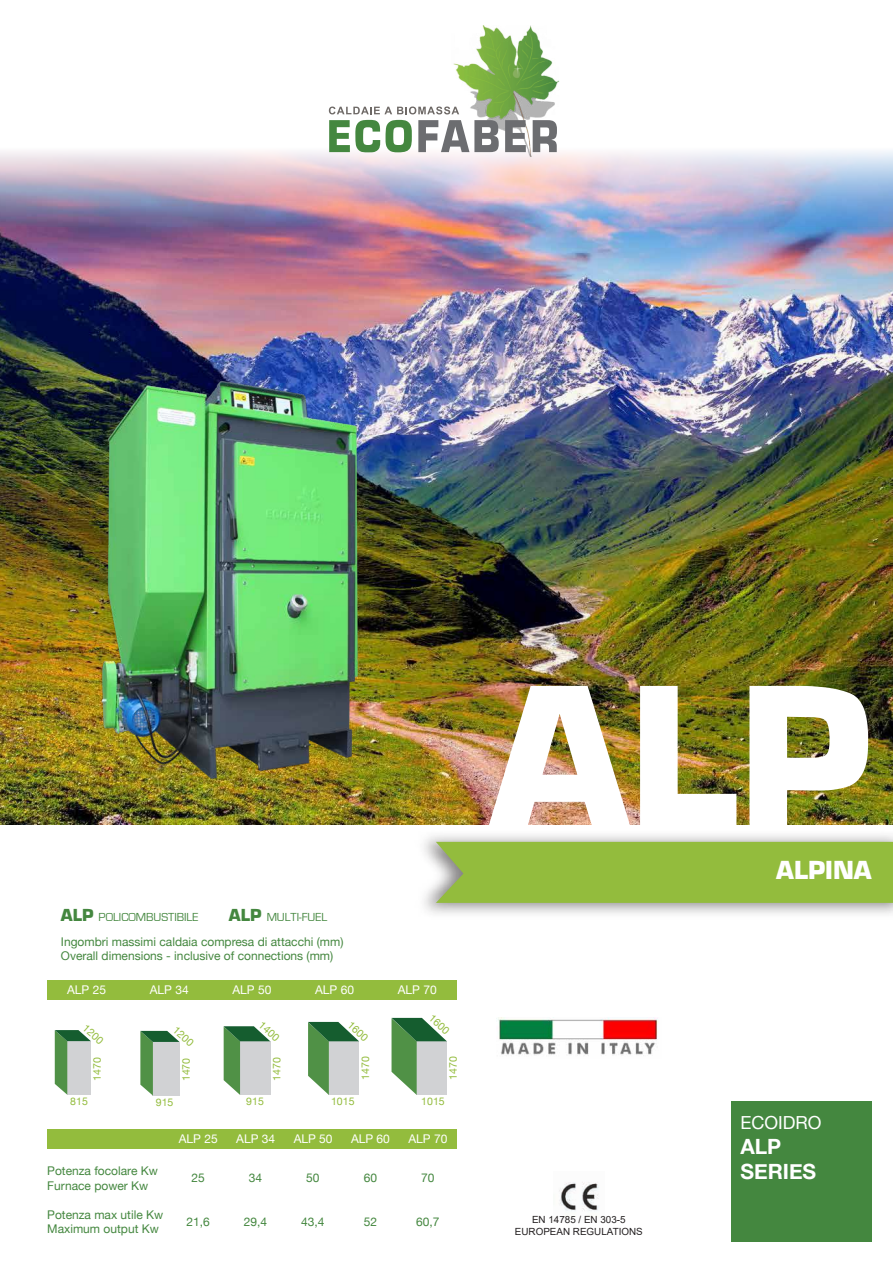
<style>
.page{position:relative;width:893px;height:1263px;background:#fff}
.page>*{position:absolute;margin:0;border:0;box-sizing:border-box;transform-origin:0 0}
.t1{font:900 210px "Eurostile";color:#fff}
.t2{font:900 27px "Eurostile";color:#fff}
.t3{font:700 21px/25.2px "Helvetica Neue";color:#fff}
.t4{font:18px "Helvetica Neue";color:#fff}
.t5{font:12px/14.4px "Helvetica Neue";color:#44873f}
.t6{font:12px "Helvetica Neue";color:#fff}
.t7{font:12px "Eurostile";color:#44873f}
.t8{font:10.5px "Helvetica Neue";color:#93bc3d}
.t9{font:9.9px/11.9px "Arial";color:#231f20;text-align:center}
.s1{font-weight:900;font-size:18px}
</style>
<div class="page">
<img style="left:0;top:242px;width:893px;height:582px">
<img style="left:0;top:106px;width:893px;height:136px">
<img style="left:451px;top:25px;width:113px;height:137px">
<svg style="left:329px;top:107px;width:130px;height:7px"></svg>
<svg style="left:329px;top:120px;width:51px;height:32px"></svg>
<svg style="left:386px;top:120px;width:26px;height:32px"></svg>
<svg style="left:418px;top:120px;width:81px;height:32px"></svg>
<svg style="left:505px;top:120px;width:21px;height:32px"></svg>
<svg style="left:533px;top:120px;width:24px;height:32px"></svg>
<div style="left:415px;top:830px;width:478px;height:89px;background:#231f20;opacity:.55"></div>
<div style="left:436px;top:842px;width:457px;height:61px;background:#93bc3d"></div>
<img style="left:93px;top:376px;width:274px;height:406px">
<div style="left:47px;top:980px;width:410px;height:20px;background:#93bc3d"></div>
<div style="left:47px;top:1129px;width:410px;height:19px;background:#93bc3d"></div>
<div style="left:731px;top:1101px;width:141px;height:141px;background:#44873f"></div>
<img style="left:559px;top:1182px;width:40px;height:29px">
<img style="left:498px;top:1018px;width:161px;height:38px">
<svg style="left:55px;top:1030px;width:36px;height:65px;background:#9ab59c"></svg>
<svg style="left:223px;top:1026px;width:47px;height:69px;background:#97b49a"></svg>
<svg style="left:308px;top:1022px;width:51px;height:73px;background:#91b194"></svg>
<svg style="left:140px;top:1031px;width:40px;height:64px;background:#9cb69e"></svg>
<svg style="left:392px;top:1018px;width:55px;height:77px;background:#8fb092"></svg>
<p class="t7" style="left:61px;top:910px;width:139px"><span class="s1">ALP</span> POLICOMBUSTIBILE</p>
<p class="t7" style="left:229px;top:910px;width:100px"><span class="s1">ALP</span> MULTI-FUEL</p>
<p class="t5" style="left:61px;top:934px;width:284px">Ingombri massimi caldaia compresa di attacchi (mm)<br>Overall dimensions - inclusive of connections (mm)</p>
<p class="t6" style="left:67px;top:982px;width:40px">ALP 25</p>
<p class="t6" style="left:150px;top:982px;width:40px">ALP 34</p>
<p class="t6" style="left:232px;top:982px;width:40px">ALP 50</p>
<p class="t6" style="left:315px;top:982px;width:40px">ALP 60</p>
<p class="t6" style="left:398px;top:982px;width:40px">ALP 70</p>
<p class="t8" style="left:89px;top:1022px;width:25px;rotate:42deg">1200</p>
<p class="t8" style="left:179px;top:1024px;width:25px;rotate:42deg">1200</p>
<p class="t8" style="left:265px;top:1018px;width:25px;rotate:42deg">1400</p>
<p class="t8" style="left:353px;top:1018px;width:25px;rotate:42deg">1600</p>
<p class="t8" style="left:435px;top:1012px;width:25px;rotate:42deg">1600</p>
<p class="t8" style="left:91px;top:1080px;width:25px;rotate:-90deg">1470</p>
<p class="t8" style="left:180px;top:1081px;width:25px;rotate:-90deg">1470</p>
<p class="t8" style="left:270px;top:1081px;width:25px;rotate:-90deg">1470</p>
<p class="t8" style="left:359px;top:1080px;width:25px;rotate:-90deg">1470</p>
<p class="t8" style="left:447px;top:1080px;width:25px;rotate:-90deg">1470</p>
<p class="t8" style="left:70px;top:1095px;width:19px">815</p>
<p class="t8" style="left:156px;top:1095px;width:19px">915</p>
<p class="t8" style="left:246px;top:1095px;width:19px">915</p>
<p class="t8" style="left:331px;top:1095px;width:25px">1015</p>
<p class="t8" style="left:421px;top:1095px;width:25px">1015</p>
<p class="t6" style="left:179px;top:1131px;width:40px">ALP 25</p>
<p class="t6" style="left:236px;top:1131px;width:40px">ALP 34</p>
<p class="t6" style="left:294px;top:1131px;width:40px">ALP 50</p>
<p class="t6" style="left:351px;top:1131px;width:40px">ALP 60</p>
<p class="t6" style="left:408px;top:1131px;width:40px">ALP 70</p>
<p class="t5" style="left:47px;top:1164px;width:112px">Potenza focolare Kw<br>Furnace power Kw</p>
<p class="t5" style="left:47px;top:1207px;width:117px">Potenza max utile Kw<br>Maximum output Kw</p>
<p class="t5" style="left:191px;top:1171px;width:15px">25</p>
<p class="t5" style="left:249px;top:1171px;width:15px">34</p>
<p class="t5" style="left:306px;top:1171px;width:15px">50</p>
<p class="t5" style="left:364px;top:1171px;width:15px">60</p>
<p class="t5" style="left:421px;top:1171px;width:15px">70</p>
<p class="t5" style="left:186px;top:1214px;width:25px">21,6</p>
<p class="t5" style="left:244px;top:1214px;width:25px">29,4</p>
<p class="t5" style="left:301px;top:1214px;width:25px">43,4</p>
<p class="t5" style="left:364px;top:1214px;width:15px">52</p>
<p class="t5" style="left:416px;top:1214px;width:25px">60,7</p>
<h1 class="t1" style="left:490px;top:642px;width:383px">ALP</h1>
<h2 class="t2" style="left:776px;top:856px;width:97px">ALPINA</h2>
<p class="t9" style="left:515px;top:1213px;width:129px">EN 14785 / EN 303-5<br>EUROPEAN REGULATIONS</p>
<h3 class="t4" style="left:740px;top:1112px;width:83px">ECOIDRO</h3>
<h3 class="t3" style="left:740px;top:1134px;width:77px">ALP<br>SERIES</h3>
</div>
